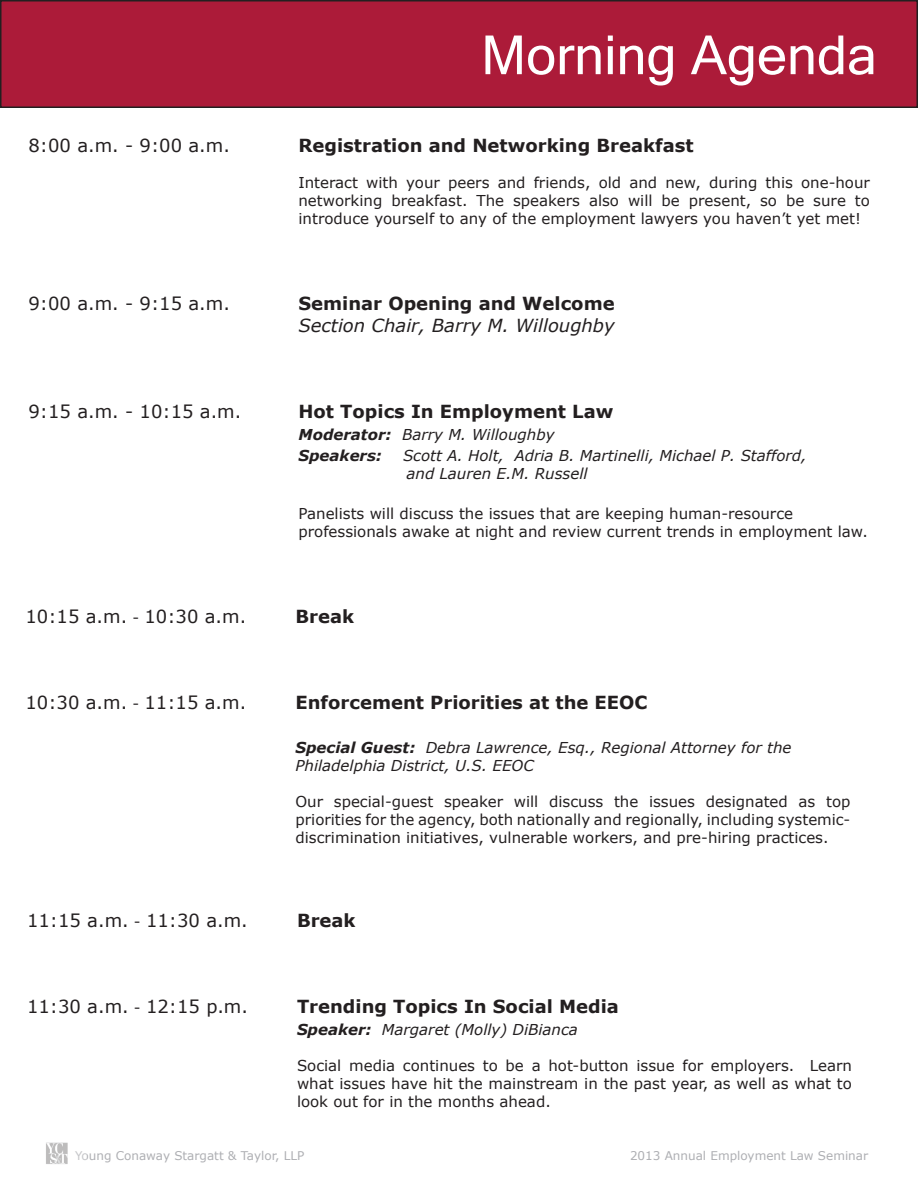
<style>
.page{position:relative;width:918px;height:1188px;background:#fff}
.page>*{position:absolute;margin:0;border:0;box-sizing:border-box;transform-origin:0 0}
.t1{font:54px "Microsoft Sans Serif";color:#fff}
.t2{font:700 18px "Verdana";color:#231f20}
.t3{font:18px "Verdana";color:#231f20}
.t4{font:italic 18px "Verdana";color:#231f20}
.t5{font:15px/18px "Verdana";color:#231f20;text-align:justify}
.t6{font:italic 15px/18px "Verdana";color:#231f20}
.t7{font:italic 700 15px "Verdana";color:#231f20}
.t8{font:12px "Verdana";color:#aeafb3}
.s1{font-weight:700}
.s2{font-size:15px}
</style>
<div class="page">
<div style="left:1px;top:1px;width:916px;height:106px;background:#ac1b39"></div>
<div style="left:0;top:0;width:918px;height:108px;border:2px solid #231f20"></div>
<img style="left:46px;top:1142px;width:22px;height:22px">
<p class="t1" style="left:481px;top:24px;width:397px">Morning Agenda</p>
<p class="t3" style="left:28px;top:133px;width:203px">8:00 a.m. - 9:00 a.m.</p>
<p class="t2" style="left:298px;top:132px;width:397px">Registration and Networking Breakfast</p>
<p class="t5" style="left:298px;top:173px;width:573px">Interact with your peers and friends, old and new, during this one-hour networking breakfast. The speakers also will be present, so be sure to introduce yourself to any of the employment lawyers you haven’t yet met!</p>
<p class="t3" style="left:28px;top:291px;width:203px">9:00 a.m. - 9:15 a.m.</p>
<p class="t2" style="left:298px;top:291px;width:318px">Seminar Opening and Welcome</p>
<p class="t4" style="left:298px;top:313px;width:318px">Section Chair, Barry M. Willoughby</p>
<p class="t3" style="left:28px;top:399px;width:214px">9:15 a.m. - 10:15 a.m.</p>
<p class="t2" style="left:298px;top:399px;width:316px">Hot Topics In Employment Law</p>
<p class="t6" style="left:298px;top:425px;width:258px"><span class="s1">Moderator:</span> Barry M. Willoughby</p>
<p class="t7" style="left:298px;top:445px;width:85px">Speakers:</p>
<p class="t6" style="left:403px;top:447px;width:405px">Scott A. Holt, Adria B. Martinelli, Michael P. Stafford,</p>
<p class="t6" style="left:406px;top:465px;width:183px">and Lauren E.M. Russell</p>
<p class="t5" style="left:298px;top:504px;width:496px">Panelists will discuss the issues that are keeping human-resource</p>
<p class="t5" style="left:298px;top:522px;width:571px">professionals awake at night and review current trends in employment law.</p>
<p class="t3" style="left:26px;top:604px;width:222px">10:15 a.m. <span class="s2">-</span> 10:30 a.m.</p>
<p class="t2" style="left:296px;top:604px;width:60px">Break</p>
<p class="t3" style="left:26px;top:690px;width:222px">10:30 a.m. <span class="s2">-</span> 11:15 a.m.</p>
<p class="t2" style="left:296px;top:690px;width:354px">Enforcement Priorities at the EEOC</p>
<p class="t6" style="left:296px;top:738px;width:497px"><span class="s1">Special Guest:</span> Debra Lawrence, Esq., Regional Attorney for the<br>Philadelphia District, U.S. EEOC</p>
<p class="t5" style="left:296px;top:792px;width:556px">Our special-guest speaker will discuss the issues designated as top priorities for the agency, both nationally and regionally, including systemic&shy;discrimination initiatives, vulnerable workers, and pre-hiring practices.</p>
<p class="t3" style="left:27px;top:908px;width:222px">11:15 a.m. <span class="s2">-</span> 11:30 a.m.</p>
<p class="t2" style="left:297px;top:907px;width:60px">Break</p>
<p class="t3" style="left:27px;top:994px;width:222px">11:30 a.m. <span class="s2">-</span> 12:15 p.m.</p>
<p class="t2" style="left:297px;top:994px;width:323px">Trending Topics In Social Media</p>
<p class="t6" style="left:297px;top:1020px;width:282px"><span class="s1">Speaker:</span> Margaret (Molly) DiBianca</p>
<p class="t5" style="left:297px;top:1056px;width:557px">Social media continues to be a hot-button issue for employers. Learn what issues have hit the mainstream in the past year, as well as what to look out for in the months ahead.</p>
<p class="t8" style="left:75px;top:1147px;width:231px">Young Conaway Stargatt &amp; Taylor, LLP</p>
<p class="t8" style="left:630px;top:1147px;width:240px">2013 Annual Employment Law Seminar</p>
</div>
